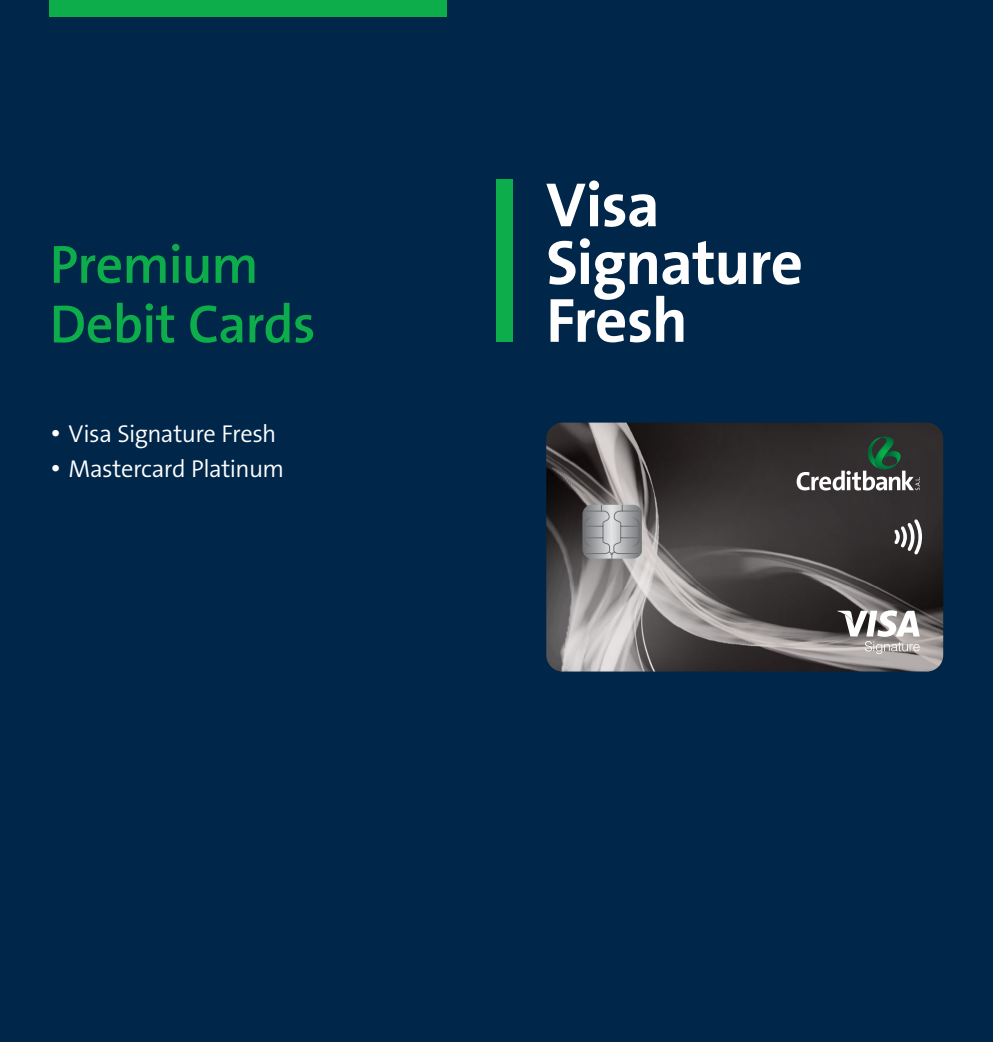
<style>
.page{position:relative;width:993px;height:1042px;background:#fff}
.page>*{position:absolute;margin:0;border:0;box-sizing:border-box;transform-origin:0 0}
.t1{font:700 63px/57.8px "The Sans B Plus W7";letter-spacing:-.02em;color:#fff}
.t2{font:600 54.25px/59.5px "The Sans B Plus W6";letter-spacing:-.02em;color:#0cad4a}
.t3{font:300 24.5px "The Sans B Plus W4";letter-spacing:-.02em;color:#fff}
.s1{font-size:29.75px}
</style>
<div class="page">
<div style="left:0;top:0;width:496px;height:1042px;background:#002649"></div>
<div style="left:50px;top:0;width:396px;height:16px;background:#0cad4a"></div>
<div style="left:496px;top:0;width:496px;height:1042px;background:#002649"></div>
<div style="left:496px;top:180px;width:16px;height:162px;background:#0cad4a"></div>
<img style="left:546px;top:422px;width:396px;height:249px">
<svg style="left:837px;top:610px;width:82px;height:44px;background:#aba7a6"></svg>
<svg style="left:796px;top:437px;width:123px;height:53px;background:#4d544f"></svg>
<svg style="left:582px;top:505px;width:59px;height:53px;background:#a1a2a4"></svg>
<svg style="left:893px;top:519px;width:28px;height:35px"></svg>
<h2 class="t2" style="left:50px;top:235px;width:267px">Premium<br>Debit Cards</h2>
<p class="t3" style="left:50px;top:418px;width:228px"><span class="s1">•</span> Visa Signature Fresh</p>
<p class="t3" style="left:50px;top:453px;width:236px"><span class="s1">•</span> Mastercard Platinum</p>
<h1 class="t1" style="left:546px;top:176px;width:258px">Visa<br>Signature<br>Fresh</h1>
</div>
